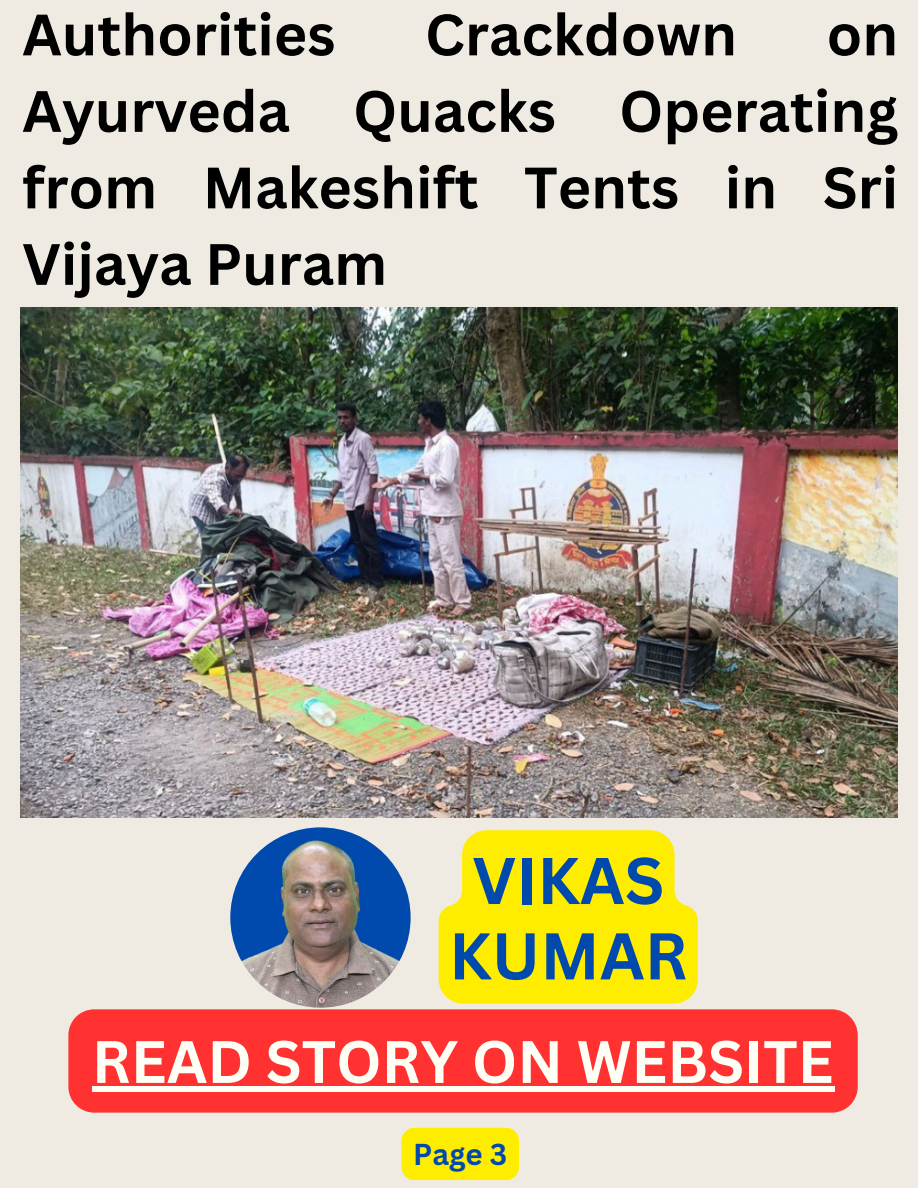
<style>
.page{position:relative;width:918px;height:1188px;background:#efebe2}
.page>*{position:absolute;margin:0;border:0;box-sizing:border-box;transform-origin:0 0}
.t1{font:700 64.5px/75.3px "Canva Sans";color:#004aad;text-align:center}
.t2{font:700 58.5px "Canva Sans";color:#fffff6}
.t3{font:700 57px/76.5px "Canva Sans";color:#000;text-align:justify}
.t4{font:700 29.4px "Canva Sans";color:#004aad}
</style>
<div class="page">
<img style="left:230px;top:827px;width:181px;height:181px;border-radius:50%">
<img style="left:21px;top:307px;width:876px;height:511px">
<div style="left:68px;top:1009px;width:790px;height:104px;background:#ff3131;border-radius:26px"></div>
<div style="left:92px;top:1086px;width:742px;height:6px;background:#fffff6"></div>
<div style="left:401px;top:1128px;width:118px;height:52px;background:#ffed00"></div>
<svg style="left:439px;top:830px;width:259px;height:174px;background:#fdec14"></svg>
<p class="t3" style="left:22px;top:-5px;width:315px">Authorities</p>
<p class="t3" style="left:425px;top:-5px;width:314px">Crackdown</p>
<p class="t3" style="left:22px;top:-5px;width:878px;text-indent:804px">on Ayurveda Quacks Operating from Makeshift Tents in Sri Vijaya Puram</p>
<h1 class="t1" style="left:449px;top:841px;width:240px">VIKAS<br>KUMAR</h1>
<p class="t2" style="left:92px;top:1020px;width:743px">READ STORY ON WEBSITE</p>
<h1 class="t4" style="left:413px;top:1134px;width:95px">Page 3</h1>
</div>
